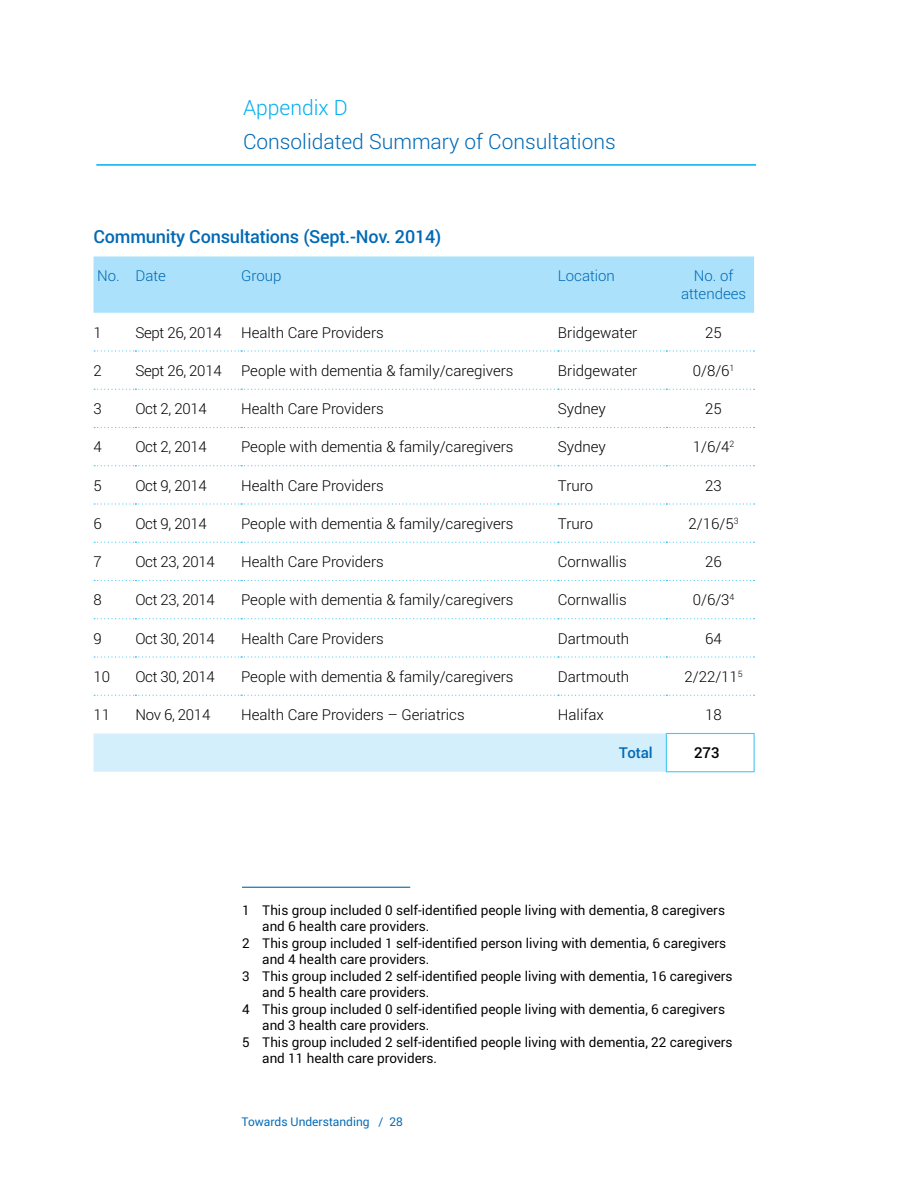
<style>
.page{position:relative;width:918px;height:1188px;background:#fff}
.page>*{position:absolute;margin:0;border:0;box-sizing:border-box;transform-origin:0 0}
.t1{font:300 21px "Roboto";color:#0069b5}
.t2{font:300 21px "Roboto";color:#00aeef}
.t3{font:500 18px "Roboto";letter-spacing:-.01em;color:#0069b5}
.t4{font:300 15px "Roboto";color:#000}
.t5{font:300 15px "Roboto";letter-spacing:-.02em;color:#000}
.t6{font:300 15px/18px "Roboto";color:#0069b5;text-align:center}
.t7{font:500 15px "Roboto";color:#0069b5}
.t8{font:500 15px "Roboto";color:#000}
.t9{font:13.5px "Roboto";color:#000}
.t10{font:12px "Roboto";color:#0069b5}
</style>
<div class="page">
<hr style="left:96px;top:164px;width:660px;height:2px;background:#00aeef">
<hr style="left:242px;top:887px;width:168px;height:1px;background:#0069b5">
<div style="left:94px;top:256px;width:660px;height:57px;background:#abe1fa"></div>
<div style="left:94px;top:734px;width:572px;height:38px;background:#d4effc"></div>
<svg style="left:94px;top:350px;width:661px;height:2px"></svg>
<svg style="left:94px;top:389px;width:661px;height:1px"></svg>
<svg style="left:94px;top:427px;width:661px;height:1px"></svg>
<svg style="left:94px;top:465px;width:661px;height:1px"></svg>
<svg style="left:94px;top:580px;width:661px;height:1px"></svg>
<svg style="left:94px;top:618px;width:661px;height:1px"></svg>
<svg style="left:94px;top:656px;width:661px;height:2px"></svg>
<svg style="left:94px;top:695px;width:661px;height:1px"></svg>
<svg style="left:94px;top:503px;width:661px;height:2px"></svg>
<svg style="left:94px;top:542px;width:661px;height:1px"></svg>
<hr style="left:666px;top:733px;width:89px;height:1px;background:#44c8f5">
<hr style="left:666px;top:734px;width:1px;height:37px;background:#44c8f5">
<hr style="left:754px;top:734px;width:1px;height:37px;background:#44c8f5">
<hr style="left:666px;top:771px;width:89px;height:1px;background:#44c8f5">
<h1 class="t2" style="left:243px;top:93px;width:106px">Appendix D</h1>
<h1 class="t1" style="left:243px;top:127px;width:374px">Consolidated Summary of Consultations</h1>
<p class="t3" style="left:94px;top:224px;width:349px">Community Consultations (Sept.-Nov. 2014)</p>
<p class="t6" style="left:97px;top:266px;width:70px">No. Date</p>
<p class="t6" style="left:241px;top:266px;width:42px">Group</p>
<p class="t6" style="left:558px;top:266px;width:59px">Location</p>
<p class="t6" style="left:681px;top:266px;width:67px">No. of attendees</p>
<p class="t4" style="left:94px;top:322px;width:10px">1</p>
<p class="t5" style="left:135px;top:322px;width:88px">Sept 26, 2014</p>
<p class="t4" style="left:241px;top:322px;width:144px">Health Care Providers</p>
<p class="t4" style="left:558px;top:322px;width:81px">Bridgewater</p>
<p class="t4" style="left:705px;top:322px;width:18px">25</p>
<p class="t4" style="left:94px;top:360px;width:10px">2</p>
<p class="t5" style="left:135px;top:360px;width:88px">Sept 26, 2014</p>
<p class="t4" style="left:241px;top:360px;width:274px">People with dementia &amp; family/caregivers</p>
<p class="t4" style="left:558px;top:360px;width:81px">Bridgewater</p>
<p class="t4" style="left:693px;top:360px;width:43px">0/8/6<sup>1</sup></p>
<p class="t4" style="left:94px;top:398px;width:10px">3</p>
<p class="t4" style="left:135px;top:398px;width:73px">Oct 2, 2014</p>
<p class="t4" style="left:241px;top:398px;width:144px">Health Care Providers</p>
<p class="t4" style="left:558px;top:398px;width:49px">Sydney</p>
<p class="t4" style="left:705px;top:398px;width:18px">25</p>
<p class="t4" style="left:94px;top:437px;width:10px">4</p>
<p class="t4" style="left:135px;top:437px;width:73px">Oct 2, 2014</p>
<p class="t4" style="left:241px;top:437px;width:274px">People with dementia &amp; family/caregivers</p>
<p class="t4" style="left:558px;top:437px;width:49px">Sydney</p>
<p class="t4" style="left:693px;top:437px;width:43px">1/6/4<sup>2</sup></p>
<p class="t4" style="left:94px;top:475px;width:10px">5</p>
<p class="t4" style="left:135px;top:475px;width:73px">Oct 9, 2014</p>
<p class="t4" style="left:241px;top:475px;width:144px">Health Care Providers</p>
<p class="t4" style="left:558px;top:475px;width:37px">Truro</p>
<p class="t4" style="left:705px;top:475px;width:18px">23</p>
<p class="t4" style="left:94px;top:513px;width:10px">6</p>
<p class="t4" style="left:135px;top:513px;width:73px">Oct 9, 2014</p>
<p class="t4" style="left:241px;top:513px;width:274px">People with dementia &amp; family/caregivers</p>
<p class="t4" style="left:558px;top:513px;width:37px">Truro</p>
<p class="t4" style="left:689px;top:513px;width:52px">2/16/5<sup>3</sup></p>
<p class="t4" style="left:94px;top:551px;width:10px">7</p>
<p class="t5" style="left:135px;top:551px;width:81px">Oct 23, 2014</p>
<p class="t4" style="left:241px;top:551px;width:144px">Health Care Providers</p>
<p class="t4" style="left:558px;top:551px;width:70px">Cornwallis</p>
<p class="t4" style="left:705px;top:551px;width:18px">26</p>
<p class="t4" style="left:94px;top:590px;width:10px">8</p>
<p class="t5" style="left:135px;top:590px;width:81px">Oct 23, 2014</p>
<p class="t4" style="left:241px;top:590px;width:274px">People with dementia &amp; family/caregivers</p>
<p class="t4" style="left:558px;top:590px;width:70px">Cornwallis</p>
<p class="t4" style="left:693px;top:590px;width:43px">0/6/3<sup>4</sup></p>
<p class="t4" style="left:94px;top:628px;width:10px">9</p>
<p class="t5" style="left:135px;top:628px;width:81px">Oct 30, 2014</p>
<p class="t4" style="left:241px;top:628px;width:144px">Health Care Providers</p>
<p class="t4" style="left:558px;top:628px;width:73px">Dartmouth</p>
<p class="t4" style="left:705px;top:628px;width:18px">64</p>
<p class="t4" style="left:94px;top:666px;width:18px">10</p>
<p class="t5" style="left:135px;top:666px;width:81px">Oct 30, 2014</p>
<p class="t4" style="left:241px;top:666px;width:274px">People with dementia &amp; family/caregivers</p>
<p class="t4" style="left:558px;top:666px;width:73px">Dartmouth</p>
<p class="t4" style="left:684px;top:666px;width:60px">2/22/11<sup>5</sup></p>
<p class="t4" style="left:94px;top:704px;width:18px">11</p>
<p class="t4" style="left:135px;top:704px;width:76px">Nov 6, 2014</p>
<p class="t4" style="left:241px;top:704px;width:225px">Health Care Providers – Geriatrics</p>
<p class="t4" style="left:558px;top:704px;width:47px">Halifax</p>
<p class="t4" style="left:705px;top:704px;width:18px">18</p>
<p class="t7" style="left:619px;top:743px;width:36px">Total</p>
<p class="t8" style="left:694px;top:743px;width:27px">273</p>
<p class="t9" style="left:242px;top:901px;width:485px">1 This group included 0 self-identified people living with dementia, 8 caregivers</p>
<p class="t9" style="left:262px;top:917px;width:169px">and 6 health care providers.</p>
<p class="t9" style="left:242px;top:934px;width:486px">2 This group included 1 self-identified person living with dementia, 6 caregivers</p>
<p class="t9" style="left:262px;top:950px;width:169px">and 4 health care providers.</p>
<p class="t9" style="left:242px;top:967px;width:492px">3 This group included 2 self-identified people living with dementia, 16 caregivers</p>
<p class="t9" style="left:262px;top:983px;width:169px">and 5 health care providers.</p>
<p class="t9" style="left:242px;top:1000px;width:485px">4 This group included 0 self-identified people living with dementia, 6 caregivers</p>
<p class="t9" style="left:262px;top:1016px;width:169px">and 3 health care providers.</p>
<p class="t9" style="left:242px;top:1033px;width:492px">5 This group included 2 self-identified people living with dementia, 22 caregivers</p>
<p class="t9" style="left:262px;top:1049px;width:176px">and 11 health care providers.</p>
<p class="t10" style="left:242px;top:1113px;width:163px">Towards Understanding / 28</p>
</div>
